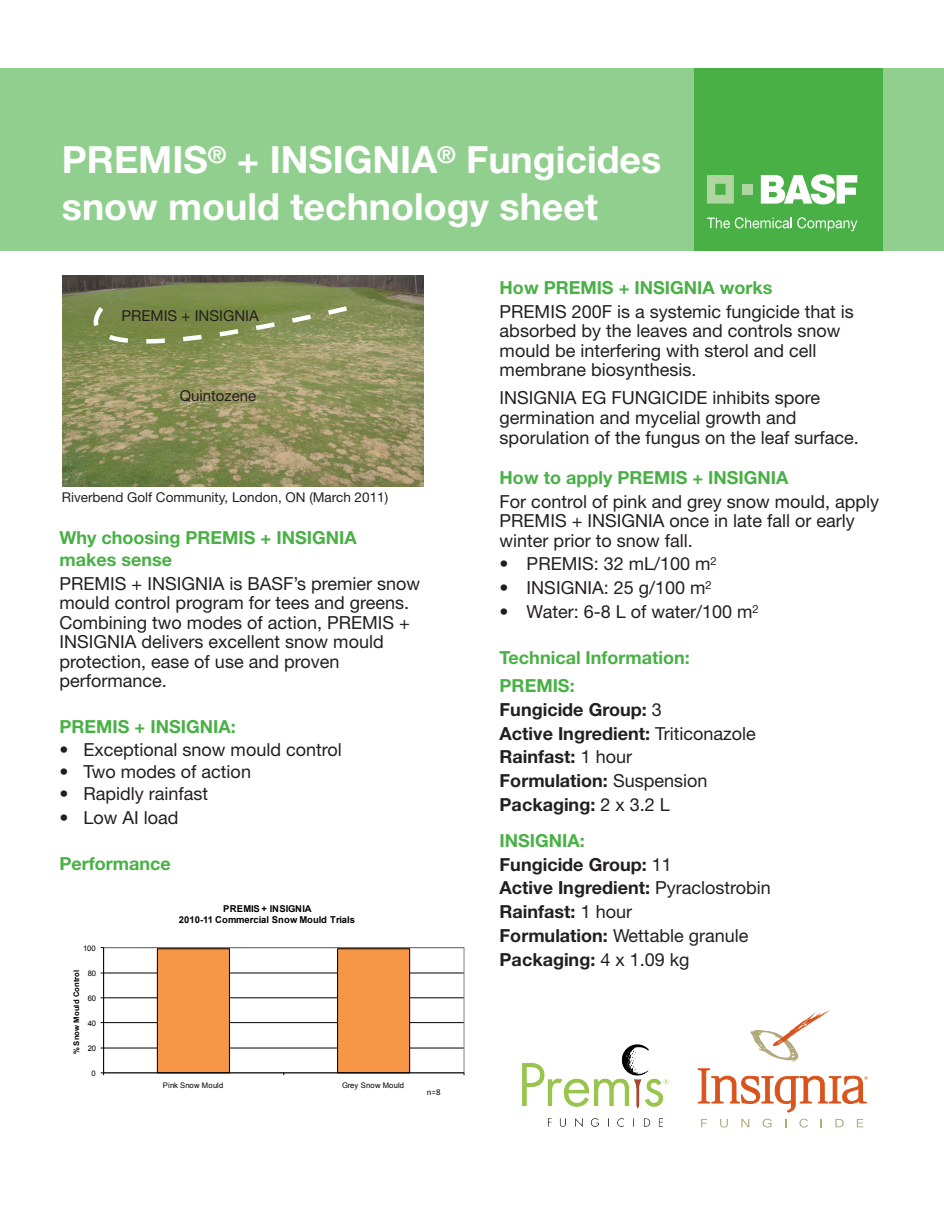
<style>
.page{position:relative;width:944px;height:1214px;background:#fff}
.page>*{position:absolute;margin:0;border:0;box-sizing:border-box;transform-origin:0 0}
.LT__Helv_55___25_30p{font:700 37.5px "Helvetica Neue";color:#fff}
.LT__Helv_55___25_30p-2{font:18px/19.5px "Helvetica Neue";color:#231f20}
.LT__Helv_55___25_30p-3{font:700 18px "Helvetica Neue";color:#231f20}
.LT__Helv_55___25_30p-4{font:700 18px "Helvetica Neue";color:#49b045}
.LT__Helv_55___25_30p-5{font:15px "Helvetica Neue";color:#231f20}
.t1{font:13.5px "Helvetica Neue";color:#231f20}
.t2{font:700 9.45px/10.6px "Arial";letter-spacing:.005em;color:#000;text-align:center}
.t3{font:8.85px "Calibri";color:#000}
.t4{font:7.65px "Arial";letter-spacing:-.015em;color:#000}
.t5{font:700 7.65px "Arial";letter-spacing:.005em;color:#000}
.t6{font:7.65px "Arial";letter-spacing:.01em;color:#000}
.s1{font-weight:400}
.s2{font-weight:700}
</style>
<div class="page">
<div style="left:0;top:68px;width:944px;height:182px;background:#91cf8f"></div>
<div style="left:694px;top:68px;width:188px;height:182px;background:#49b045"></div>
<svg style="left:707px;top:217px;width:84px;height:11px"></svg>
<svg style="left:797px;top:217px;width:60px;height:14px"></svg>
<svg style="left:760px;top:174px;width:97px;height:30px"></svg>
<svg style="left:707px;top:175px;width:27px;height:29px"></svg>
<div style="left:742px;top:184px;width:10px;height:11px;background:#afd5a1"></div>
<img style="left:522px;top:1044px;width:181px;height:84px">
<svg style="left:701px;top:1118px;width:6px;height:9px"></svg>
<svg style="left:720px;top:1119px;width:8px;height:8px"></svg>
<svg style="left:741px;top:1119px;width:8px;height:8px"></svg>
<svg style="left:762px;top:1118px;width:9px;height:9px"></svg>
<svg style="left:799px;top:1118px;width:8px;height:9px"></svg>
<svg style="left:820px;top:1119px;width:2px;height:8px"></svg>
<svg style="left:835px;top:1119px;width:8px;height:8px"></svg>
<svg style="left:856px;top:1119px;width:7px;height:8px"></svg>
<svg style="left:697px;top:1010px;width:170px;height:102px"></svg>
<img style="left:63px;top:275px;width:360px;height:211px">
<svg style="left:62px;top:303px;width:290px;height:79px;background:#8c945b"></svg>
<hr style="left:104px;top:1047px;width:360px;height:1px;background:#000">
<hr style="left:104px;top:1022px;width:360px;height:1px;background:#000">
<hr style="left:104px;top:997px;width:360px;height:1px;background:#000">
<hr style="left:104px;top:972px;width:360px;height:1px;background:#000">
<div style="left:103px;top:947px;width:361px;height:126px;border:1px solid #808080"></div>
<div style="left:157px;top:948px;width:72px;height:124px;background:#f79646"></div>
<div style="left:157px;top:948px;width:73px;height:125px;border:1px solid #000"></div>
<div style="left:337px;top:948px;width:72px;height:124px;background:#f79646"></div>
<div style="left:337px;top:948px;width:73px;height:125px;border:1px solid #000"></div>
<hr style="left:103px;top:947px;width:1px;height:125px;background:#000">
<hr style="left:104px;top:1072px;width:360px;height:1px;background:#000">
<p class="LT__Helv_55___25_30p" style="left:62px;top:137px;width:601px">PREMIS<sup>®</sup> + INSIGNIA<sup>®</sup> Fungicides</p>
<p class="LT__Helv_55___25_30p" style="left:62px;top:183px;width:538px">snow mould technology sheet</p>
<p class="LT__Helv_55___25_30p-5" style="left:121px;top:306px;width:139px">PREMIS + INSIGNIA</p>
<p class="LT__Helv_55___25_30p-5" style="left:180px;top:387px;width:78px">Quintozene</p>
<p class="t1" style="left:62px;top:489px;width:328px">Riverbend Golf Community, London, ON (March 2011)</p>
<p class="LT__Helv_55___25_30p-4" style="left:60px;top:526px;width:299px">Why choosing PREMIS + INSIGNIA</p>
<p class="LT__Helv_55___25_30p-4" style="left:60px;top:548px;width:114px">makes sense</p>
<p class="LT__Helv_55___25_30p-2" style="left:60px;top:573px;width:362px">PREMIS + INSIGNIA is BASF’s premier snow mould control program for tees and greens.<br>Combining two modes of action, PREMIS + INSIGNIA delivers excellent snow mould protection, ease of use and proven performance.</p>
<p class="LT__Helv_55___25_30p-4" style="left:60px;top:716px;width:178px">PREMIS + INSIGNIA:</p>
<p class="LT__Helv_55___25_30p-2" style="left:60px;top:739px;width:284px">• Exceptional snow mould control</p>
<p class="LT__Helv_55___25_30p-2" style="left:60px;top:761px;width:193px">• Two modes of action</p>
<p class="LT__Helv_55___25_30p-2" style="left:60px;top:783px;width:150px">• Rapidly rainfast</p>
<p class="LT__Helv_55___25_30p-2" style="left:60px;top:807px;width:120px">• Low AI load</p>
<p class="LT__Helv_55___25_30p-4" style="left:60px;top:852px;width:113px">Performance</p>
<p class="t4" style="left:83px;top:943px;width:14px">100</p>
<p class="t5" style="left:71px;top:1054px;width:86px;rotate:-90deg">% Snow Mould Control</p>
<p class="t4" style="left:88px;top:968px;width:10px">80</p>
<p class="t4" style="left:88px;top:993px;width:10px">60</p>
<p class="t4" style="left:88px;top:1018px;width:10px">40</p>
<p class="t4" style="left:88px;top:1043px;width:10px">20</p>
<p class="t4" style="left:92px;top:1068px;width:6px">0</p>
<p class="t2" style="left:179px;top:903px;width:177px">PREMIS + INSIGNIA<br>2010-11 Commercial Snow Mould Trials</p>
<p class="t6" style="left:163px;top:1080px;width:62px">Pink Snow Mould</p>
<p class="t4" style="left:342px;top:1080px;width:64px">Grey Snow Mould</p>
<p class="t3" style="left:427px;top:1086px;width:15px">n=8</p>
<p class="LT__Helv_55___25_30p-4" style="left:499px;top:277px;width:274px">How PREMIS + INSIGNIA works</p>
<p class="LT__Helv_55___25_30p-2" style="left:499px;top:301px;width:356px">PREMIS 200F is a systemic fungicide that is absorbed by the leaves and controls snow mould be interfering with sterol and cell membrane biosynthesis.</p>
<p class="LT__Helv_55___25_30p-2" style="left:499px;top:388px;width:361px">INSIGNIA EG FUNGICIDE inhibits spore germination and mycelial growth and sporulation of the fungus on the leaf surface.</p>
<p class="LT__Helv_55___25_30p-4" style="left:499px;top:466px;width:290px">How to apply PREMIS + INSIGNIA</p>
<p class="LT__Helv_55___25_30p-2" style="left:499px;top:491px;width:381px">For control of pink and grey snow mould, apply<br>PREMIS + INSIGNIA once in late fall or early winter prior to snow fall.</p>
<p class="LT__Helv_55___25_30p-2" style="left:499px;top:554px;width:218px">• PREMIS: 32 mL/100 m<sup>2</sup></p>
<p class="LT__Helv_55___25_30p-2" style="left:499px;top:577px;width:213px">• INSIGNIA: 25 g/100 m<sup>2</sup></p>
<p class="LT__Helv_55___25_30p-2" style="left:499px;top:601px;width:260px">• Water: 6-8 L of water/100 m<sup>2</sup></p>
<p class="LT__Helv_55___25_30p-4" style="left:499px;top:646px;width:192px">Technical Information:</p>
<p class="LT__Helv_55___25_30p-4" style="left:499px;top:674px;width:76px">PREMIS:</p>
<p class="LT__Helv_55___25_30p-3" style="left:499px;top:698px;width:163px">Fungicide Group: <span class="s1">3</span></p>
<p class="LT__Helv_55___25_30p-3" style="left:499px;top:722px;width:257px">Active Ingredient: <span class="s1">Triticonazole</span></p>
<p class="LT__Helv_55___25_30p-3" style="left:499px;top:746px;width:134px">Rainfast: <span class="s1">1 hour</span></p>
<p class="LT__Helv_55___25_30p-3" style="left:499px;top:769px;width:209px">Formulation: <span class="s1">Suspension</span></p>
<p class="LT__Helv_55___25_30p-3" style="left:499px;top:793px;width:172px">Packaging: <span class="s1">2 x 3.2 L</span></p>
<p class="LT__Helv_55___25_30p-4" style="left:499px;top:829px;width:87px">INSIGNIA:</p>
<p class="LT__Helv_55___25_30p-3" style="left:499px;top:853px;width:174px">Fungicide Group: <span class="s1">11</span></p>
<p class="LT__Helv_55___25_30p-3" style="left:499px;top:877px;width:272px">Active Ingredient: <span class="s1">Pyraclostrobin</span></p>
<p class="LT__Helv_55___25_30p-3" style="left:499px;top:900px;width:134px">Rainfast: <span class="s1">1 hour</span></p>
<p class="LT__Helv_55___25_30p-2" style="left:499px;top:925px;width:250px"><span class="s2">Formulation:</span> Wettable granule</p>
<p class="LT__Helv_55___25_30p-3" style="left:499px;top:948px;width:191px">Packaging: <span class="s1">4 x 1.09 kg</span></p>
</div>
